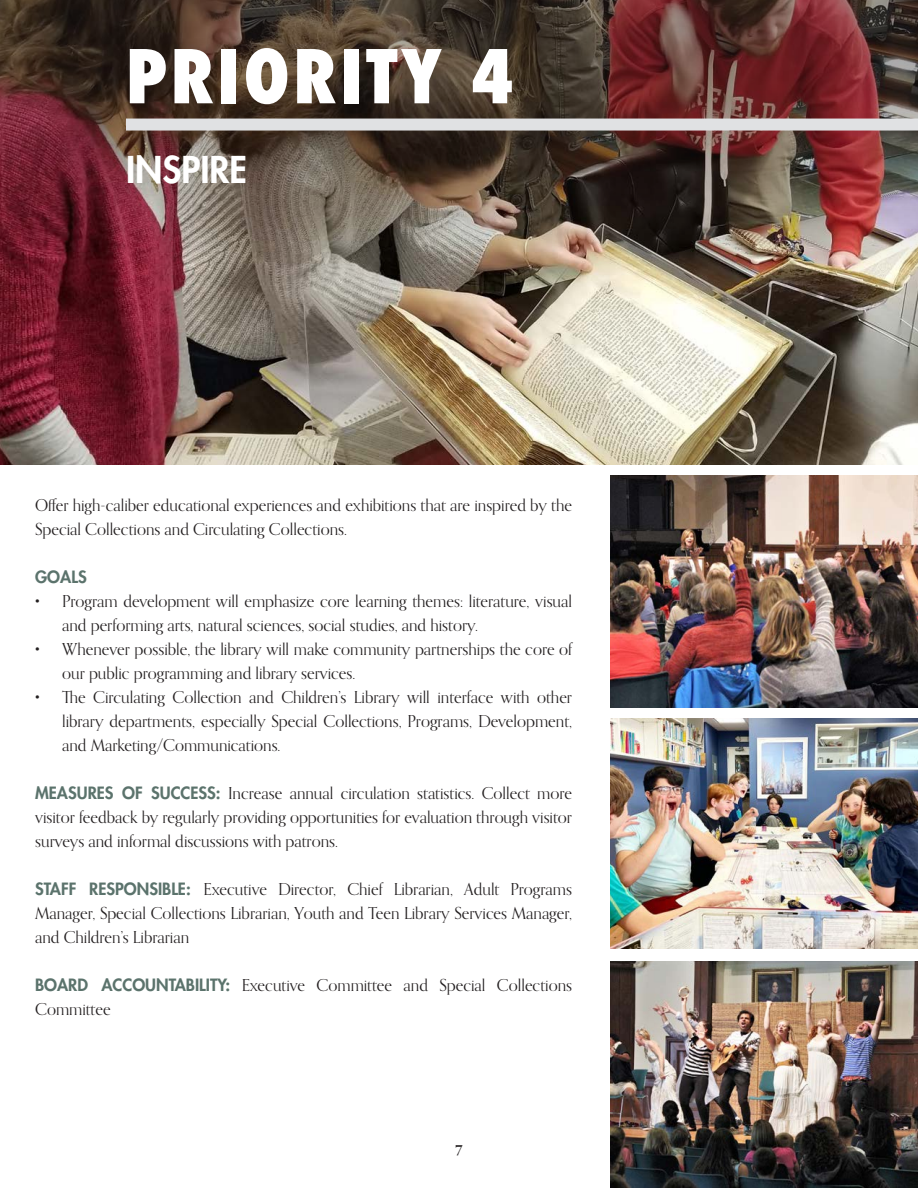
<style>
.page{position:relative;width:918px;height:1188px;background:#fff}
.page>*{position:absolute;margin:0;border:0;box-sizing:border-box;transform-origin:0 0}
.TOC_Header_Text{font:800 condensed 72px "Futura";letter-spacing:.05em;color:#fff}
.TOC_Header_Text-2{font:800 36px "Futura Std";color:#fff}
.Body_Text_-_For_Excerpt{font:16.5px/24px "Orpheus Pro";color:#231f20}
.Body_Text_-_For_Excerpt-2{font:800 16.5px "Futura Std";color:#5b736c}
.t1{font:700 13.5px "Orpheus Pro";color:#231f20}
.s1{font-family:"Futura Std";font-weight:800;color:#5b736c}
</style>
<div class="page">
<img style="left:0;top:266px;width:918px;height:199px">
<img style="left:0;top:0;width:918px;height:266px">
<img style="left:610px;top:718px;width:308px;height:230px">
<img style="left:610px;top:476px;width:308px;height:232px">
<img style="left:610px;top:962px;width:308px;height:226px">
<div style="left:126px;top:119px;width:792px;height:12px;background:#e0e1e3"></div>
<p class="TOC_Header_Text" style="left:126px;top:28px;width:390px">PRIORITY 4</p>
<p class="TOC_Header_Text-2" style="left:126px;top:147px;width:123px">INSPIRE</p>
<p class="Body_Text_-_For_Excerpt" style="left:35px;top:493px;width:538px">Offer high-caliber educational experiences and exhibitions that are inspired by the<br>Special Collections and Circulating Collections.</p>
<p class="Body_Text_-_For_Excerpt-2" style="left:35px;top:567px;width:53px">GOALS</p>
<p class="Body_Text_-_For_Excerpt" style="left:62px;top:589px;width:512px;text-indent:-27px">• Program development will emphasize core learning themes: literature, visual and performing arts, natural sciences, social studies, and history.</p>
<p class="Body_Text_-_For_Excerpt" style="left:62px;top:637px;width:512px;text-indent:-27px">• Whenever possible, the library will make community partnerships the core of our public programming and library services.</p>
<p class="Body_Text_-_For_Excerpt" style="left:62px;top:685px;width:512px;text-align:justify;text-indent:-27px">• The Circulating Collection and Children’s Library will interface with other library departments, especially Special Collections, Programs, Development, and Marketing/Communications.</p>
<p class="Body_Text_-_For_Excerpt" style="left:35px;top:781px;width:539px;text-align:justify"><span class="s1">MEASURES OF SUCCESS:</span> Increase annual circulation statistics. Collect more visitor feedback by regularly providing opportunities for evaluation through visitor surveys and informal discussions with patrons.</p>
<p class="Body_Text_-_For_Excerpt" style="left:35px;top:877px;width:539px;text-align:justify"><span class="s1">STAFF RESPONSIBLE:</span> Executive Director, Chief Librarian, Adult Programs Manager, Special Collections Librarian, Youth and Teen Library Services Manager, and Children’s Librarian</p>
<p class="Body_Text_-_For_Excerpt" style="left:35px;top:973px;width:539px"><span class="s1">BOARD ACCOUNTABILITY:</span> Executive Committee and Special Collections<br>Committee</p>
<p class="t1" style="left:456px;top:1141px;width:8px">7</p>
</div>
